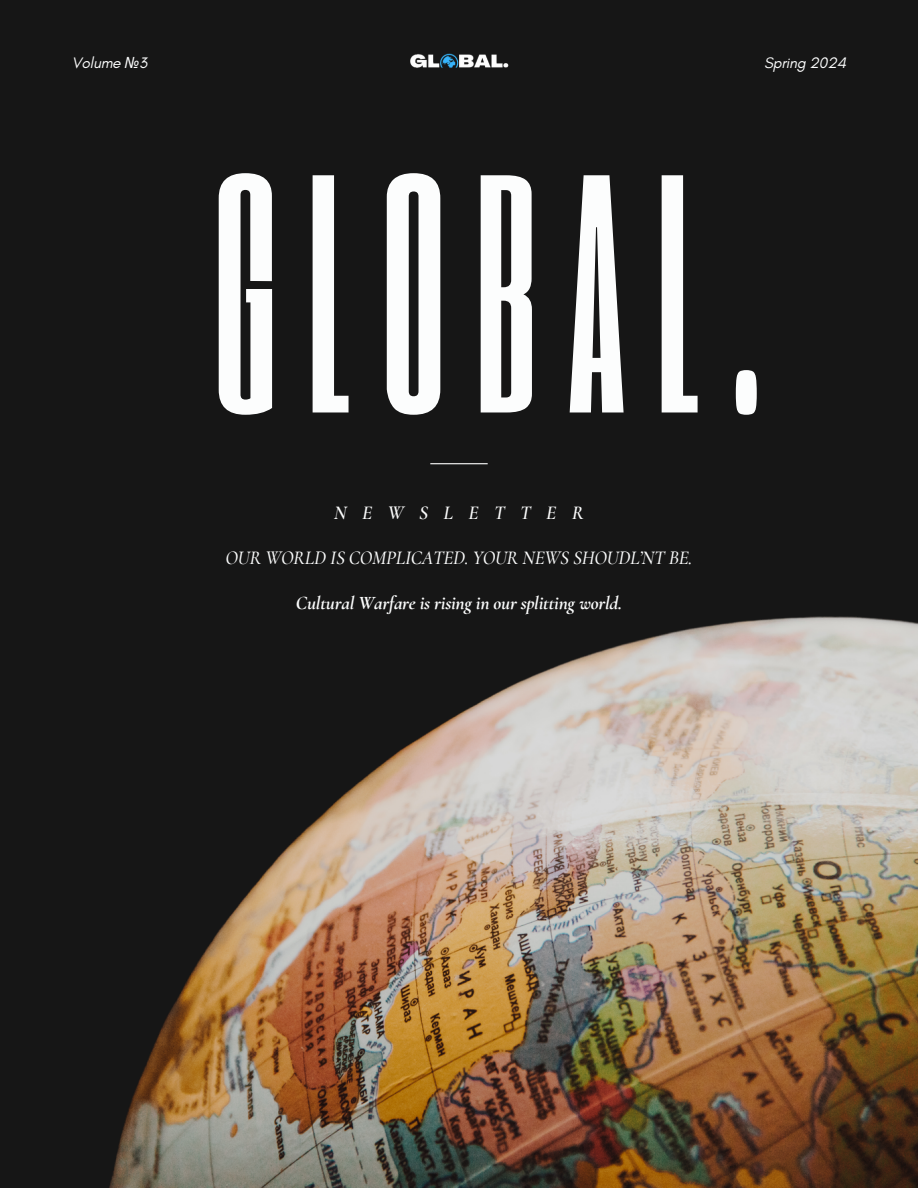
<style>
.page{position:relative;width:918px;height:1188px;background:#161616}
.page>*{position:absolute;margin:0;border:0;box-sizing:border-box;transform-origin:0 0}
.t1{font:357.15px "Extenda 20 Micro";letter-spacing:.09em;color:#fcfdfd}
.t2{font:italic 700 19.2px "Cormorant Garamond";letter-spacing:-.015em;color:#fcfdfd}
.t3{font:italic 500 19.2px "Cormorant Garamond";letter-spacing:-.015em;color:#fcfdfd}
.t4{font:italic 600 19.2px "Cormorant Garamond";letter-spacing:.8em;color:#fcfdfd}
.t5{font:italic 15.45px "Glacial Indifference";letter-spacing:-.015em;color:#fcfdfd}
.s1{font-family:"Noto Sans"}
</style>
<div class="page">
<img style="left:109px;top:616px;width:809px;height:571px">
<hr style="left:430px;top:463px;width:58px;height:1px;background:#fcfdfd">
<img style="left:410px;top:53px;width:99px;height:15px">
<h2 class="t5" style="left:72px;top:53px;width:77px">Volume <span class="s1">№</span>3</h2>
<p class="t5" style="left:764px;top:53px;width:84px">Spring 2024</p>
<p class="t1" style="left:215px;top:134px;width:547px">GLOBAL.</p>
<h1 class="t4" style="left:334px;top:502px;width:251px">NEWSLETTER</h1>
<h2 class="t3" style="left:226px;top:546px;width:468px">OUR WORLD IS COMPLICATED. YOUR NEWS SHOUDL’NT BE.</h2>
<h3 class="t2" style="left:296px;top:591px;width:328px">Cultural Warfare is rising in our splitting world.</h3>
</div>
